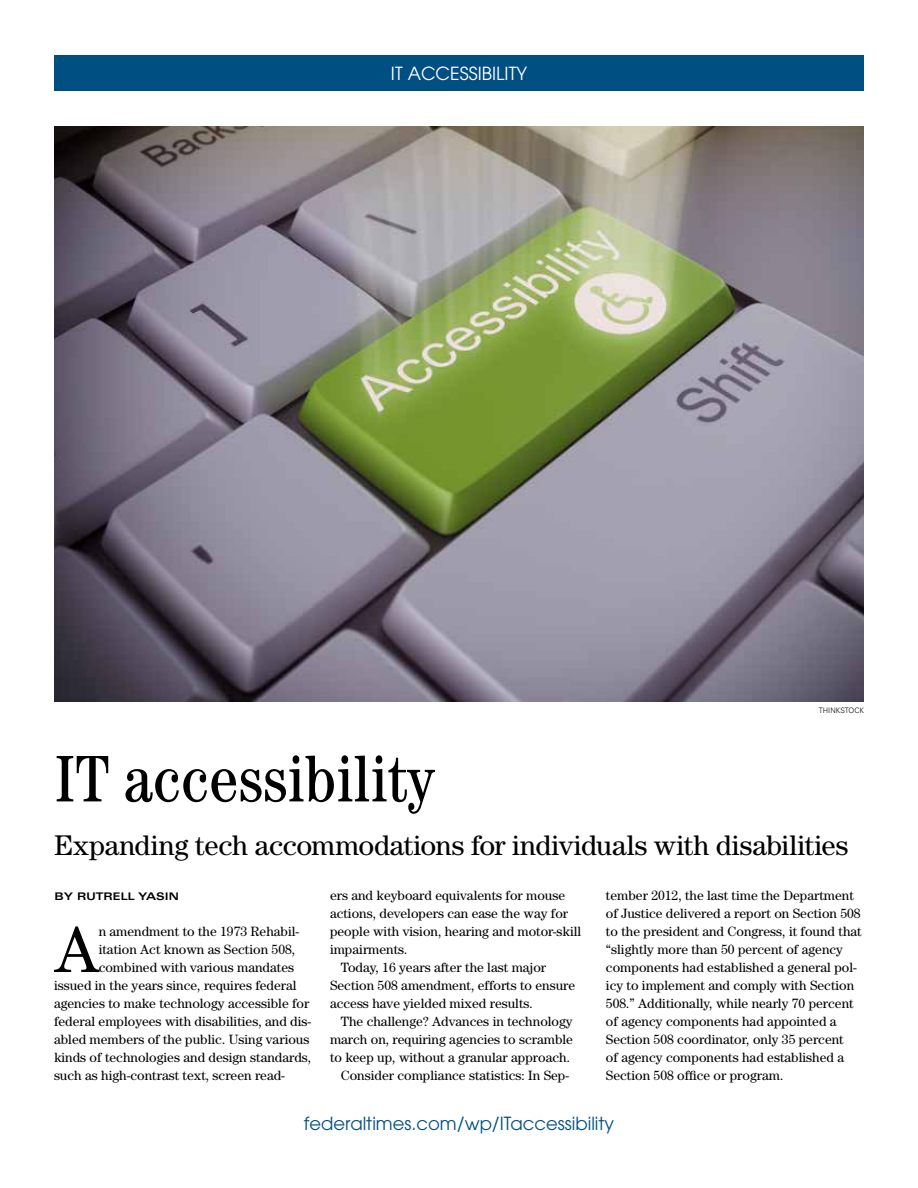
<style>
.page{position:relative;width:918px;height:1188px;background:#fff}
.page>*{position:absolute;margin:0;border:0;box-sizing:border-box;transform-origin:0 0}
.t1{font:condensed 66px "Century Std";color:#000}
.t2{font:65.85px "Century Std";color:#000}
.t3{font:28.5px "Century Std";letter-spacing:-.005em;color:#000}
.t4{font:18px "ITC Avant Garde Std";color:#004f83}
.t5{font:18px "ITC Avant Garde Std";color:#fff}
.t6{font:13.5px/18px "Century Std";color:#000}
.t7{font:700 expanded 10.5px "Univers LT Std";color:#000}
.t8{font:300 7.5px "Univers LT Std";color:#000}
</style>
<div class="page">
<div style="left:54px;top:55px;width:810px;height:36px;background:#004f83"></div>
<img style="left:54px;top:126px;width:810px;height:576px">
<h3 class="t5" style="left:391px;top:63px;width:138px">IT ACCESSIBILITY</h3>
<h1 class="t1" style="left:54px;top:740px;width:381px">IT accessibility</h1>
<p class="t8" style="left:819px;top:706px;width:47px">THINKSTOCK</p>
<h3 class="t3" style="left:54px;top:829px;width:796px">Expanding tech accommodations for individuals with disabilities</h3>
<p class="t6" style="left:330px;top:886px;width:237px">ers and keyboard equivalents for mouse</p>
<p class="t6" style="left:330px;top:904px;width:240px">actions, developers can ease the way for</p>
<p class="t6" style="left:330px;top:922px;width:253px">people with vision, hearing and motor-skill</p>
<p class="t6" style="left:330px;top:940px;width:79px">impairments.</p>
<p class="t6" style="left:341px;top:958px;width:207px">Today, 16 years after the last major</p>
<p class="t6" style="left:330px;top:976px;width:247px">Section 508 amendment, efforts to ensure</p>
<p class="t6" style="left:330px;top:994px;width:204px">access have yielded mixed results.</p>
<p class="t6" style="left:341px;top:1012px;width:233px">The challenge? Advances in technology</p>
<p class="t6" style="left:330px;top:1030px;width:245px">march on, requiring agencies to scramble</p>
<p class="t6" style="left:330px;top:1048px;width:242px">to keep up, without a granular approach.</p>
<p class="t6" style="left:341px;top:1066px;width:230px">Consider compliance statistics: In Sep-</p>
<p class="t6" style="left:606px;top:886px;width:257px">tember 2012, the last time the Department of Justice delivered a report on Section 508 to the president and Congress, it found that “slightly more than 50 percent of agency components had established a general pol&shy;icy to implement and comply with Section 508.” Additionally, while nearly 70 percent of agency components had appointed a Section 508 coordinator, only 35 percent<br>of agency components had established a Section 508 office or program.</p>
<p class="t7" style="left:55px;top:890px;width:126px">BY RUTRELL YASIN</p>
<h2 class="t2" style="left:55px;top:911px;width:45px">A</h2>
<p class="t6" style="left:99px;top:922px;width:202px">n amendment to the 1973 Rehabil-</p>
<p class="t6" style="left:99px;top:940px;width:198px">itation Act known as Section 508,</p>
<p class="t6" style="left:99px;top:958px;width:197px">combined with various mandates</p>
<p class="t6" style="left:54px;top:976px;width:244px">issued in the years since, requires federal</p>
<p class="t6" style="left:54px;top:994px;width:257px">agencies to make technology accessible for</p>
<p class="t6" style="left:54px;top:1012px;width:259px">federal employees with disabilities, and dis-</p>
<p class="t6" style="left:54px;top:1030px;width:257px">abled members of the public. Using various</p>
<p class="t6" style="left:54px;top:1048px;width:259px">kinds of technologies and design standards,</p>
<p class="t6" style="left:54px;top:1066px;width:233px">such as high-contrast text, screen read-</p>
<h3 class="t4" style="left:304px;top:1113px;width:312px">federaltimes.com/wp/ITaccessibility</h3>
</div>
